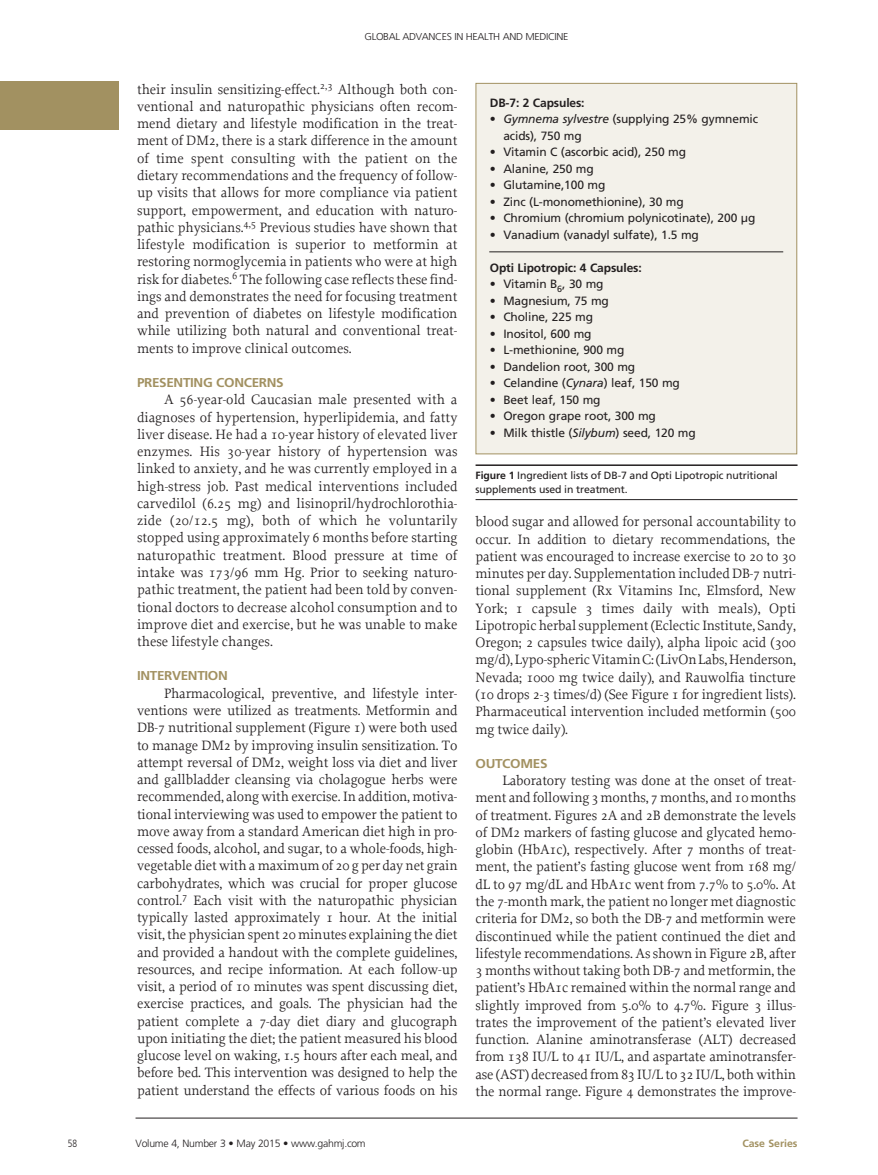
<style>
.page{position:relative;width:878px;height:1175px;background:#fff}
.page>*{position:absolute;margin:0;border:0;box-sizing:border-box;transform-origin:0 0}
.t1{font:14.25px/17.2px "Proforma";letter-spacing:-.01em;color:#231f20;text-align:justify}
.t2{font:700 12.9px "Frutiger AACN";letter-spacing:-.025em;color:#a29161;scale:1.05 1}
.t3{font:12px/16.5px "Frutiger AACN";letter-spacing:-.01em;color:#231f20}
.t4{font:700 12px "Frutiger AACN";letter-spacing:-.01em;color:#231f20}
.t5{font:10.5px/13.5px "Frutiger AACN";letter-spacing:-.01em;color:#231f20}
.t6{font:300 10.5px "Frutiger AACN";letter-spacing:-.025em;color:#231f20}
.t7{font:700 10.5px "Frutiger AACN";color:#a29161}
.t8{font:300 10.5px "Frutiger AACN";letter-spacing:-.025em;color:#231f20;scale:.8 1}
.t9{font:300 10.05px "Frutiger AACN";letter-spacing:-.035em;color:#231f20;scale:1.05 1}
.s1{font-style:italic}
.s2{font-weight:700}
</style>
<div class="page">
<hr style="left:135px;top:1117px;width:662px;height:1px;background:#231f20">
<div style="left:0;top:81px;width:119px;height:49px;background:#a29161"></div>
<div style="left:476px;top:83px;width:320px;height:371px;background:#f3f1ea"></div>
<div style="left:475px;top:83px;width:322px;height:371px;border:1px solid #a29161"></div>
<hr style="left:489px;top:251px;width:294px;height:1px;background:#231f20">
<hr style="left:475px;top:464px;width:322px;height:2px;background:#231f20">
<hr style="left:475px;top:499px;width:322px;height:1px;background:#231f20">
<p class="t9" style="left:364px;top:30px;width:196px">GLOBAL ADVANCES IN HEALTH AND MEDICINE</p>
<p class="t1" style="left:137px;top:80px;width:322px">their insulin sensitizing-effect.<sup>2,3</sup> Although both con&shy;ventional and naturopathic physicians often recom&shy;mend dietary and lifestyle modification in the treat&shy;ment of DM2, there is a stark difference in the amount of time spent consulting with the patient on the dietary recommendations and the frequency of follow&shy;up visits that allows for more compliance via patient support, empowerment, and education with naturo&shy;pathic physicians.<sup>4,5</sup> Previous studies have shown that lifestyle modification is superior to metformin at restoring normoglycemia in patients who were at high risk for diabetes.<sup>6</sup> The following case reflects these find&shy;ings and demonstrates the need for focusing treatment and prevention of diabetes on lifestyle modification while utilizing both natural and conventional treat&shy;ments to improve clinical outcomes.</p>
<p class="t2" style="left:137px;top:375px;width:141px">PRESENTING CONCERNS</p>
<p class="t1" style="left:137px;top:391px;width:322px;text-indent:27px">A 56-year-old Caucasian male presented with a diagnoses of hypertension, hyperlipidemia, and fatty liver disease. He had a 10-year history of elevated liver enzymes. His 30-year history of hypertension was linked to anxiety, and he was currently employed in a high-stress job. Past medical interventions included carvedilol (6.25 mg) and lisinopril/hydrochlorothia&shy;zide (20/12.5 mg), both of which he voluntarily stopped using approximately 6 months before starting naturopathic treatment. Blood pressure at time of intake was 173/96 mm Hg. Prior to seeking naturo&shy;pathic treatment, the patient had been told by conven&shy;tional doctors to decrease alcohol consumption and to improve diet and exercise, but he was unable to make these lifestyle changes.</p>
<p class="t2" style="left:137px;top:668px;width:88px">INTERVENTION</p>
<p class="t1" style="left:137px;top:684px;width:322px;text-indent:27px">Pharmacological, preventive, and lifestyle inter&shy;ventions were utilized as treatments. Metformin and DB-7 nutritional supplement (Figure 1) were both used to manage DM2 by improving insulin sensitization. To attempt reversal of DM2, weight loss via diet and liver and gallbladder cleansing via cholagogue herbs were recommended, along with exercise. In addition, motiva&shy;tional interviewing was used to empower the patient to move away from a standard American diet high in pro&shy;cessed foods, alcohol, and sugar, to a whole-foods, high&shy;vegetable diet with a maximum of 20 g per day net grain carbohydrates, which was crucial for proper glucose control.<sup>7</sup> Each visit with the naturopathic physician typically lasted approximately 1 hour. At the initial visit, the physician spent 20 minutes explaining the diet and provided a handout with the complete guidelines, resources, and recipe information. At each follow-up visit, a period of 10 minutes was spent discussing diet, exercise practices, and goals. The physician had the patient complete a 7-day diet diary and glucograph upon initiating the diet; the patient measured his blood glucose level on waking, 1.5 hours after each meal, and before bed. This intervention was designed to help the patient understand the effects of various foods on his</p>
<p class="t8" style="left:68px;top:1137px;width:13px">58</p>
<p class="t6" style="left:135px;top:1137px;width:232px">Volume 4, Number 3 • May 2015 • www.gahmj.com</p>
<p class="t4" style="left:489px;top:95px;width:96px">DB-7: 2 Capsules:</p>
<p class="t3" style="left:503px;top:110px;width:256px;text-indent:-14px">• <span class="s1">Gymnema sylvestre</span> (supplying 25% gymnemic acids), 750 mg</p>
<p class="t3" style="left:489px;top:143px;width:198px">• Vitamin C (ascorbic acid), 250 mg</p>
<p class="t3" style="left:489px;top:160px;width:105px">• Alanine, 250 mg</p>
<p class="t3" style="left:489px;top:176px;width:117px">• Glutamine,100 mg</p>
<p class="t3" style="left:489px;top:193px;width:195px">• Zinc (L-monomethionine), 30 mg</p>
<p class="t3" style="left:489px;top:209px;width:267px">• Chromium (chromium polynicotinate), 200 µg</p>
<p class="t3" style="left:490px;top:226px;width:210px">• Vanadium (vanadyl sulfate), 1.5 mg</p>
<p class="t4" style="left:490px;top:260px;width:153px">Opti Lipotropic: 4 Capsules:</p>
<p class="t3" style="left:490px;top:275px;width:115px">• Vitamin B<sub>6</sub>, 30 mg</p>
<p class="t3" style="left:489px;top:292px;width:121px">• Magnesium, 75 mg</p>
<p class="t3" style="left:489px;top:308px;width:105px">• Choline, 225 mg</p>
<p class="t3" style="left:489px;top:325px;width:103px">• Inositol, 600 mg</p>
<p class="t3" style="left:489px;top:341px;width:136px">• L-methionine, 900 mg</p>
<p class="t3" style="left:489px;top:358px;width:147px">• Dandelion root, 300 mg</p>
<p class="t3" style="left:489px;top:374px;width:191px">• Celandine (<span class="s1">Cynara</span>) leaf, 150 mg</p>
<p class="t3" style="left:489px;top:391px;width:112px">• Beet leaf, 150 mg</p>
<p class="t3" style="left:489px;top:407px;width:168px">• Oregon grape root, 300 mg</p>
<p class="t3" style="left:490px;top:424px;width:207px">• Milk thistle (<span class="s1">Silybum</span>) seed, 120 mg</p>
<p class="t5" style="left:475px;top:469px;width:303px"><span class="s2">Figure 1</span> Ingredient lists of DB-7 and Opti Lipotropic nutritional supplements used in treatment.</p>
<p class="t1" style="left:475px;top:513px;width:322px">blood sugar and allowed for personal accountability to occur. In addition to dietary recommendations, the patient was encouraged to increase exercise to 20 to 30 minutes per day. Supplementation included DB-7 nutri&shy;tional supplement (Rx Vitamins Inc, Elmsford, New York; 1 capsule 3 times daily with meals), Opti Lipotropic herbal supplement (Eclectic Institute, Sandy, Oregon; 2 capsules twice daily), alpha lipoic acid (300 mg/d), Lypo-spheric Vitamin C: (LivOn Labs, Henderson, Nevada; 1000 mg twice daily), and Rauwolfia tincture (10 drops 2-3 times/d) (See Figure 1 for ingredient lists).<br>Pharmaceutical intervention included metformin (500 mg twice daily).</p>
<p class="t2" style="left:475px;top:755px;width:70px">OUTCOM ES</p>
<p class="t1" style="left:475px;top:771px;width:322px;text-indent:27px">Laboratory testing was done at the onset of treat&shy;ment and following 3 months, 7 months, and 10 months of treatment. Figures 2A and 2B demonstrate the levels of DM2 markers of fasting glucose and glycated hemo&shy;globin (HbA1c), respectively. After 7 months of treat&shy;ment, the patient’s fasting glucose went from 168 mg/ dL to 97 mg/dL and HbA1c went from 7.7% to 5.0%. At the 7-month mark, the patient no longer met diagnostic criteria for DM2, so both the DB-7 and metformin were discontinued while the patient continued the diet and lifestyle recommendations. As shown in Figure 2B, after 3 months without taking both DB-7 and metformin, the patient’s HbA1c remained within the normal range and slightly improved from 5.0% to 4.7%. Figure 3 illus&shy;trates the improvement of the patient’s elevated liver function. Alanine aminotransferase (ALT) decreased from 138 IU/L to 41 IU/L, and aspartate aminotransfer&shy;ase (AST) decreased from 83 IU/L to 32 IU/L, both within the normal range. Figure 4 demonstrates the improve-</p>
<p class="t7" style="left:742px;top:1136px;width:57px">Case Series</p>
</div>
